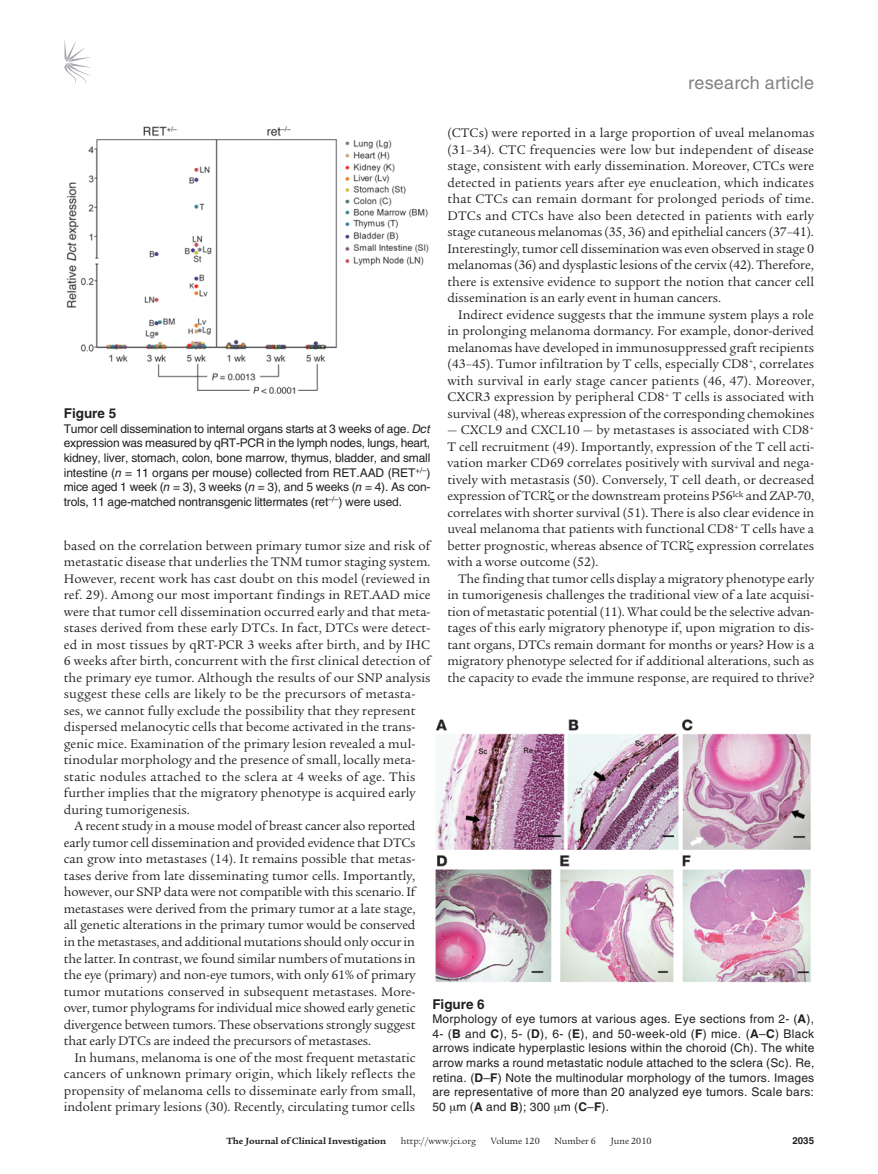
<style>
.page{position:relative;width:878px;height:1174px;background:#fff}
.page>*{position:absolute;margin:0;border:0;box-sizing:border-box;transform-origin:0 0}
.t1{font:18px "Helvetica LT Std";letter-spacing:.01em;color:#808285}
.t2{font:13.5px/16.5px "Legacy Serif Std";letter-spacing:.005em;color:#231f20;text-align:justify}
.t3{font:700 13.5px "Helvetica LT Std";color:#231f20}
.t4{font:12px/14.5px "Helvetica LT Std";color:#231f20;text-align:justify}
.t5{font:9.75px "Legacy Serif Std";color:#231f20}
.t6{font:700 9.75px "Legacy Serif Std";color:#231f20}
.t7{font:700 9.75px "Helvetica LT Std";color:#231f20}
.s1{font-style:italic}
.s2{font-weight:700}
</style>
<div class="page">
<svg style="left:64px;top:39px;width:27px;height:45px"></svg>
<img style="left:66px;top:126px;width:363px;height:268px">
<img style="left:435px;top:719px;width:376px;height:264px">
<h1 class="t1" style="left:688px;top:72px;width:127px">research article</h1>
<p class="t2" style="left:447px;top:125px;width:368px">(CTCs) were reported in a large proportion of uveal melanomas (31–34). CTC frequencies were low but independent of disease stage, consistent with early dissemination. Moreover, CTCs were detected in patients years after eye enucleation, which indicates that CTCs can remain dormant for prolonged periods of time.<br>DTCs and CTCs have also been detected in patients with early stage cutaneous melanomas (35, 36) and epithelial cancers (37–41).<br>Interestingly, tumor cell dissemination was even observed in stage 0 melanomas (36) and dysplastic lesions of the cervix (42). Therefore, there is extensive evidence to support the notion that cancer cell dissemination is an early event in human cancers.</p>
<p class="t2" style="left:447px;top:306px;width:368px;text-indent:11px">Indirect evidence suggests that the immune system plays a role in prolonging melanoma dormancy. For example, donor-derived melanomas have developed in immunosuppressed graft recipients (43–45). Tumor infiltration by T cells, especially CD8<sup>+</sup>, correlates with survival in early stage cancer patients (46, 47). Moreover, CXCR3 expression by peripheral CD8<sup>+</sup> T cells is associated with survival (48), whereas expression of the corresponding chemokines</p>
<p class="t2" style="left:447px;top:422px;width:368px">— CXCL9 and CXCL10 — by metastases is associated with CD8<sup>+ </sup>T cell recruitment (49). Importantly, expression of the T cell acti&shy;vation marker CD69 correlates positively with survival and nega&shy;tively with metastasis (50). Conversely, T cell death, or decreased expression of TCR or the downstream proteins P56<sup>lck</sup> and ZAP-70, correlates with shorter survival (51). There is also clear evidence in uveal melanoma that patients with functional CD8<sup>+</sup> T cells have a better prognostic, whereas absence of TCR expression correlates with a worse outcome (52).</p>
<p class="t2" style="left:447px;top:570px;width:368px;text-indent:11px">The finding that tumor cells display a migratory phenotype early in tumorigenesis challenges the traditional view of a late acquisi&shy;tion of metastatic potential (11). What could be the selective advan&shy;tages of this early migratory phenotype if, upon migration to dis&shy;tant organs, DTCs remain dormant for months or years? How is a migratory phenotype selected for if additional alterations, such as the capacity to evade the immune response, are required to thrive?</p>
<p class="t3" style="left:64px;top:405px;width:54px">Figure 5</p>
<p class="t4" style="left:64px;top:421px;width:368px">Tumor cell dissemination to internal organs starts at 3 weeks of age. <span class="s1">Dct </span>expression was measured by qRT-PCR in the lymph nodes, lungs, heart, kidney, liver, stomach, colon, bone marrow, thymus, bladder, and small intestine (<span class="s1">n</span> = 11 organs per mouse) collected from RET.AAD (RET<sup>+/–</sup>) mice aged 1 week (<span class="s1">n</span> = 3), 3 weeks (<span class="s1">n</span> = 3), and 5 weeks (<span class="s1">n</span> = 4). As con&shy;trols, 11 age-matched nontransgenic littermates (ret<sup>–/–</sup>) were used.</p>
<p class="t2" style="left:64px;top:537px;width:368px;text-align:left">based on the correlation between primary tumor size and risk of metastatic disease that underlies the TNM tumor staging system.<br>However, recent work has cast doubt on this model (reviewed in ref. 29). Among our most important findings in RET.AAD mice were that tumor cell dissemination occurred early and that meta&shy;stases derived from these early DTCs. In fact, DTCs were detect&shy;ed in most tissues by qRT-PCR 3 weeks after birth, and by IHC 6 weeks after birth, concurrent with the first clinical detection of the primary eye tumor. Although the results of our SNP analysis suggest these cells are likely to be the precursors of metasta&shy;ses, we cannot fully exclude the possibility that they represent dispersed melanocytic cells that become activated in the trans&shy;genic mice. Examination of the primary lesion revealed a mul&shy;tinodular morphology and the presence of small, locally meta&shy;static nodules attached to the sclera at 4 weeks of age. This further implies that the migratory phenotype is acquired early during tumorigenesis.</p>
<p class="t2" style="left:64px;top:818px;width:353px;text-indent:11px">A recent study in a mouse model of breast cancer also reported early tumor cell dissemination and provided evidence that DTCs can grow into metastases (14). It remains possible that metas&shy;tases derive from late disseminating tumor cells. Importantly, however, our SNP data were not compatible with this scenario. If metastases were derived from the primary tumor at a late stage, all genetic alterations in the primary tumor would be conserved in the metastases, and additional mutations should only occur in the latter. In contrast, we found similar numbers of mutations in the eye (primary) and non-eye tumors, with only 61% of primary tumor mutations conserved in subsequent metastases. More&shy;over, tumor phylograms for individual mice showed early genetic divergence between tumors. These observations strongly suggest that early DTCs are indeed the precursors of metastases.</p>
<p class="t2" style="left:64px;top:1049px;width:353px;text-indent:11px">In humans, melanoma is one of the most frequent metastatic cancers of unknown primary origin, which likely reflects the propensity of melanoma cells to disseminate early from small, indolent primary lesions (30). Recently, circulating tumor cells</p>
<p class="t3" style="left:432px;top:995px;width:54px">Figure 6</p>
<p class="t4" style="left:432px;top:1011px;width:383px">Morphology of eye tumors at various ages. Eye sections from 2- (<span class="s2">A</span>), 4- (<span class="s2">B</span> and <span class="s2">C</span>), 5- (<span class="s2">D</span>), 6- (<span class="s2">E</span>), and 50-week-old (<span class="s2">F</span>) mice. (<span class="s2">A</span>–<span class="s2">C</span>) Black arrows indicate hyperplastic lesions within the choroid (Ch). The white arrow marks a round metastatic nodule attached to the sclera (Sc). Re, retina. (<span class="s2">D</span>–<span class="s2">F</span>) Note the multinodular morphology of the tumors. Images are representative of more than 20 analyzed eye tumors. Scale bars:<br>50 m (<span class="s2">A</span> and <span class="s2">B</span>); 300 m (<span class="s2">C</span>–<span class="s2">F</span>).</p>
<p class="t6" style="left:226px;top:1135px;width:161px">The Journal of Clinical Investigation</p>
<p class="t5" style="left:401px;top:1135px;width:77px">http://www.jci.org</p>
<p class="t5" style="left:490px;top:1135px;width:50px">Volume 120</p>
<p class="t5" style="left:554px;top:1135px;width:43px">Number 6</p>
<p class="t5" style="left:610px;top:1135px;width:42px">June 2010</p>
<p class="t7" style="left:792px;top:1134px;width:23px">2035</p>
</div>
